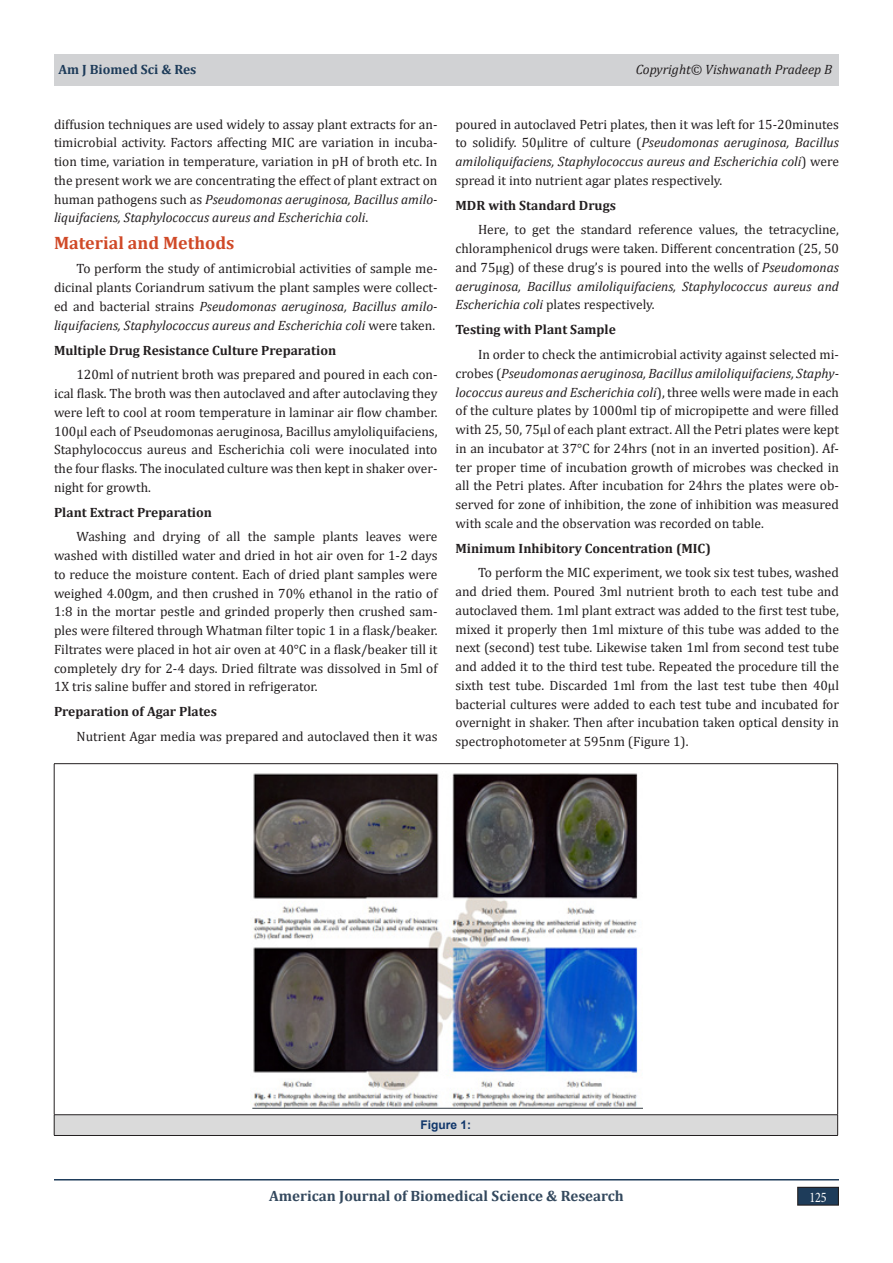
<style>
.page{position:relative;width:893px;height:1263px;background:#fff}
.page>*{position:absolute;margin:0;border:0;box-sizing:border-box;transform-origin:0 0}
.t1{font:700 18px "Cambria";color:#d04927}
.t2{font:700 15px "Cambria";color:#34495e}
.t3{font:14.7px "Minion Pro";color:#fff;scale:.83 1}
.t4{font:13.5px/18.8px "Cambria";color:#231f20;text-align:justify}
.t5{font:700 13.5px "Cambria";color:#231f20}
.t6{font:italic 13.5px "Cambria";color:#231f20}
.t7{font:700 13.5px "Cambria";color:#1e3c5a}
.t8{font:700 12px "Arial";color:#0e356a}
.s1{font-style:italic}
</style>
<div class="page">
<hr style="left:54px;top:1179px;width:785px;height:1px;background:#1e3c5a">
<div style="left:54px;top:54px;width:785px;height:31px;background:#d1d2d4"></div>
<div style="left:798px;top:1187px;width:40px;height:18px;background:#1e3c5a"></div>
<div style="left:797px;top:1187px;width:42px;height:19px;border:1px solid #231f20"></div>
<div style="left:54px;top:1115px;width:784px;height:20px;background:#dadada"></div>
<hr style="left:54px;top:763px;width:784px;height:1px;background:#231f20">
<hr style="left:54px;top:764px;width:1px;height:350px;background:#231f20">
<hr style="left:837px;top:764px;width:1px;height:350px;background:#231f20">
<hr style="left:54px;top:1114px;width:784px;height:1px;background:#231f20">
<svg style="left:54px;top:1115px;width:1px;height:20px"></svg>
<svg style="left:837px;top:1115px;width:1px;height:20px"></svg>
<hr style="left:54px;top:1135px;width:784px;height:1px;background:#231f20">
<img style="left:251px;top:773px;width:392px;height:336px">
<p class="t7" style="left:58px;top:59px;width:139px">Am J Biomed Sci &amp; Res</p>
<p class="t4" style="left:54px;top:115px;width:385px">diffusion techniques are used widely to assay plant extracts for an&shy;timicrobial activity. Factors affecting MIC are variation in incuba&shy;tion time, variation in temperature, variation in pH of broth etc. In the present work we are concentrating the effect of plant extract on human pathogens such as <span class="s1">Pseudomonas aeruginosa, Bacillus amilo&shy;liquifaciens, Staphylococcus aureus and Escherichia coli</span>.</p>
<p class="t1" style="left:54px;top:230px;width:182px">Material and Methods</p>
<p class="t4" style="left:54px;top:259px;width:385px;text-indent:22px">To perform the study of antimicrobial activities of sample me&shy;dicinal plants Coriandrum sativum the plant samples were collect&shy;ed and bacterial strains <span class="s1">Pseudomonas aeruginosa, Bacillus amilo&shy;liquifaciens, Staphylococcus aureus and Escherichia coli</span> were taken.</p>
<p class="t5" style="left:54px;top:340px;width:284px">Multiple Drug Resistance Culture Preparation</p>
<p class="t4" style="left:54px;top:365px;width:385px;text-indent:22px">120ml of nutrient broth was prepared and poured in each con&shy;ical flask. The broth was then autoclaved and after autoclaving they were left to cool at room temperature in laminar air flow chamber.<br>100μl each of Pseudomonas aeruginosa, Bacillus amyloliquifaciens, Staphylococcus aureus and Escherichia coli were inoculated into the four flasks. The inoculated culture was then kept in shaker over&shy;night for growth.</p>
<p class="t5" style="left:54px;top:502px;width:159px">Plant Extract Preparation</p>
<p class="t4" style="left:54px;top:527px;width:385px;text-indent:22px">Washing and drying of all the sample plants leaves were washed with distilled water and dried in hot air oven for 1-2 days to reduce the moisture content. Each of dried plant samples were weighed 4.00gm, and then crushed in 70% ethanol in the ratio of 1:8 in the mortar pestle and grinded properly then crushed sam&shy;ples were filtered through Whatman filter topic 1 in a flask/beaker.<br>Filtrates were placed in hot air oven at 40°C in a flask/beaker till it completely dry for 2-4 days. Dried filtrate was dissolved in 5ml of 1X tris saline buffer and stored in refrigerator.</p>
<p class="t5" style="left:54px;top:702px;width:164px">Preparation of Agar Plates</p>
<p class="t4" style="left:76px;top:727px;width:362px">Nutrient Agar media was prepared and autoclaved then it was</p>
<p class="t6" style="left:636px;top:59px;width:198px">Copyright© Vishwanath Pradeep B</p>
<p class="t4" style="left:455px;top:115px;width:385px">poured in autoclaved Petri plates, then it was left for 15-20minutes to solidify. 50μlitre of culture (<span class="s1">Pseudomonas aeruginosa, Bacillus amiloliquifaciens, Staphylococcus aureus and Escherichia coli</span>) were spread it into nutrient agar plates respectively.</p>
<p class="t5" style="left:455px;top:196px;width:162px">MDR with Standard Drugs</p>
<p class="t4" style="left:455px;top:220px;width:385px;text-indent:22px">Here, to get the standard reference values, the tetracycline, chloramphenicol drugs were taken. Different concentration (25, 50 and 75μg) of these drug’s is poured into the wells of <span class="s1">Pseudomonas aeruginosa, Bacillus amiloliquifaciens, Staphylococcus aureus and Escherichia coli</span> plates respectively.</p>
<p class="t5" style="left:455px;top:320px;width:162px">Testing with Plant Sample</p>
<p class="t4" style="left:455px;top:345px;width:385px;text-indent:22px">In order to check the antimicrobial activity against selected mi&shy;crobes (<span class="s1">Pseudomonas aeruginosa, Bacillus amiloliquifaciens, Staphy&shy;lococcus aureus and Escherichia coli</span>), three wells were made in each of the culture plates by 1000ml tip of micropipette and were filled with 25, 50, 75μl of each plant extract. All the Petri plates were kept in an incubator at 37°C for 24hrs (not in an inverted position). Af&shy;ter proper time of incubation growth of microbes was checked in all the Petri plates. After incubation for 24hrs the plates were ob&shy;served for zone of inhibition, the zone of inhibition was measured with scale and the observation was recorded on table.</p>
<p class="t5" style="left:455px;top:538px;width:257px">Minimum Inhibitory Concentration (MIC)</p>
<p class="t4" style="left:455px;top:563px;width:385px;text-indent:22px">To perform the MIC experiment, we took six test tubes, washed and dried them. Poured 3ml nutrient broth to each test tube and autoclaved them. 1ml plant extract was added to the first test tube, mixed it properly then 1ml mixture of this tube was added to the next (second) test tube. Likewise taken 1ml from second test tube and added it to the third test tube. Repeated the procedure till the sixth test tube. Discarded 1ml from the last test tube then 40μl bacterial cultures were added to each test tube and incubated for overnight in shaker. Then after incubation taken optical density in spectrophotometer at 595nm (Figure 1).</p>
<p class="t8" style="left:421px;top:1117px;width:52px">Figure 1:</p>
<p class="t2" style="left:269px;top:1185px;width:356px">American Journal of Biomedical Science &amp; Research</p>
<p class="t3" style="left:809px;top:1187px;width:23px">125</p>
</div>
